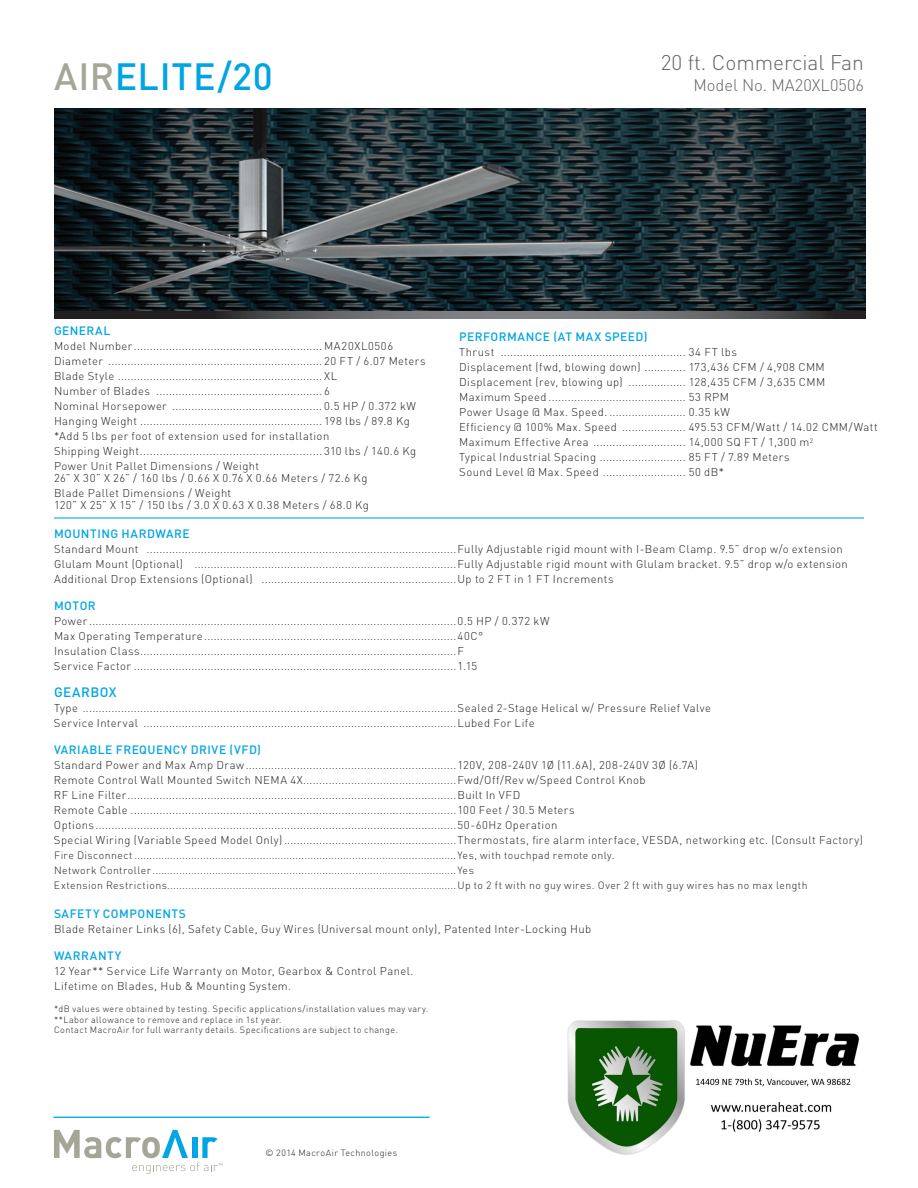
<style>
.page{position:relative;width:918px;height:1188px;background:#fff}
.page>*{position:absolute;margin:0;border:0;box-sizing:border-box;transform-origin:0 0}
.t1{font:500 37.5px "DIN";letter-spacing:.02em;color:#00a5e3}
.t2{font:300 21px "DIN";color:#636366}
.t3{font:300 16.5px "DIN";color:#636366}
.t4{font:500 13.5px "DIN";letter-spacing:.035em;color:#00a5e3}
.t5{font:500 12px "DIN";letter-spacing:.04em;color:#00a5e3}
.t6{font:300 11.25px/15px "DIN";letter-spacing:.04em;color:#231f20}
.t7{font:300 10.5px/15px "DIN";letter-spacing:.04em;color:#231f20}
.t8{font:300 9px/10.8px "DIN";letter-spacing:.05em;color:#231f20}
.s1{color:#a6a698}
.s2{font-size:10.5px}
</style>
<div class="page">
<hr style="left:53px;top:1117px;width:377px;height:1px;background:#00aeef">
<svg style="left:54px;top:1130px;width:168px;height:44px"></svg>
<svg style="left:54px;top:310px;width:811px;height:8px;background:#4d4f51"></svg>
<img style="left:54px;top:109px;width:811px;height:201px">
<hr style="left:54px;top:517px;width:810px;height:2px;background:#00aeef">
<img style="left:568px;top:1020px;width:291px;height:135px">
<h1 class="t1" style="left:54px;top:53px;width:220px"><span class="s1">AIR</span>ELITE/20</h1>
<h2 class="t2" style="left:661px;top:49px;width:205px">20 ft. Commercial Fan</h2>
<h3 class="t3" style="left:693px;top:75px;width:172px">Model No. MA20XL0506</h3>
<p class="t5" style="left:54px;top:323px;width:58px">GENERAL</p>
<p class="t6" style="left:54px;top:339px;width:373px">Model Number........................................................... MA20XL0506<br>Diameter ................................................................... 20 FT / 6.07 Meters Blade Style ................................................................ XL<br>Number of Blades .................................................... 6<br>Nominal Horsepower ............................................... 0.5 HP / 0.372 kW Hanging Weight ......................................................... 198 lbs / 89.8 Kg *Add 5 lbs per foot of extension used for installation<br>Shipping Weight....................................................... 310 lbs / 140.6 Kg Power Unit Pallet Dimensions / Weight</p>
<p class="t6" style="left:54px;top:471px;width:315px">26” X 30” X 26” / 160 lbs / 0.66 X 0.76 X 0.66 Meters / 72.6 Kg<br>Blade Pallet Dimensions / Weight</p>
<p class="t6" style="left:54px;top:498px;width:317px">120” X 25” X 15” / 150 lbs / 3.0 X 0.63 X 0.38 Meters / 68.0 Kg</p>
<p class="t5" style="left:459px;top:329px;width:190px">PERFORMANCE (AT MAX SPEED)</p>
<p class="t6" style="left:459px;top:345px;width:420px">Thrust .......................................................... 34 FT lbs<br>Displacement (fwd, blowing down) ............. 173,436 CFM / 4,908 CMM Displacement (rev, blowing up) .................. 128,435 CFM / 3,635 CMM Maximum Speed ........................................... 53 RPM<br>Power Usage @ Max. Speed. ........................ 0.35 kW<br>Efficiency @ 100% Max. Speed .................... 495.53 CFM/Watt / 14.02 CMM/Watt Maximum Effective Area ............................. 14,000 SQ FT / 1,300 m<sup>2<br></sup>Typical Industrial Spacing ........................... 85 FT / 7.89 Meters<br>Sound Level @ Max. Speed .......................... 50 dB*</p>
<p class="t5" style="left:54px;top:526px;width:137px">MOUNTING HARDWARE</p>
<p class="t6" style="left:54px;top:542px;width:795px">Standard Mount .................................................................................................Fully Adjustable rigid mount with I-Beam Clamp. 9.5” drop w/o extension<br>Glulam Mount (Optional) ..................................................................................Fully Adjustable rigid mount with Glulam bracket. 9.5” drop w/o extension<br>Additional Drop Extensions (Optional) .............................................................Up to 2 FT in 1 FT Increments</p>
<p class="t5" style="left:54px;top:598px;width:43px">MOTOR</p>
<p class="t6" style="left:54px;top:614px;width:497px">Power ...................................................................................................................0.5 HP / 0.372 kW Max Operating Temperature...............................................................................40C°<br>Insulation Class...................................................................................................F<br>Service Factor .....................................................................................................1.15</p>
<p class="t4" style="left:54px;top:684px;width:64px">GEARBOX</p>
<p class="t6" style="left:54px;top:701px;width:659px">Type .....................................................................................................................Sealed 2-Stage Helical w/ Pressure Relief Valve<br>Service Interval ..................................................................................................Lubed For Life</p>
<p class="t5" style="left:54px;top:742px;width:209px">VARIABLE FREQUENCY DRIVE (VFD)</p>
<p class="t6" style="left:54px;top:758px;width:811px">Standard Power and Max Amp Draw..................................................................120V, 208-240V 1Ø (11.6A), 208-240V 3Ø (6.7A)<br>Remote Control Wall Mounted Switch NEMA 4X................................................Fwd/Off/Rev w/Speed Control Knob<br>RF Line Filter.......................................................................................................Built In VFD<br>Remote Cable ......................................................................................................100 Feet / 30.5 Meters Options.................................................................................................................50-60Hz Operation<br>Special Wiring (Variable Speed Model Only)......................................................Thermostats, fire alarm interface, VESDA, networking etc. (Consult Factory)</p>
<p class="t7" style="left:54px;top:848px;width:755px">Fire Disconnect ............................................................................................................Yes, with touchpad remote only.<br>Network Controller ......................................................................................................Yes<br>Extension Restrictions.................................................................................................Up to 2 ft with no guy wires. Over 2 ft with guy wires has no max length</p>
<p class="t5" style="left:54px;top:906px;width:134px">SAFETY COMPONENTS</p>
<p class="t6" style="left:54px;top:922px;width:539px">Blade Retainer Links (6), Safety Cable, Guy Wires (Universal mount only), Patented Inter-Locking Hub</p>
<p class="t5" style="left:54px;top:948px;width:69px">WARRANTY</p>
<p class="t6" style="left:54px;top:964px;width:361px">12 Year** Service Life Warranty on Motor, Gearbox &amp; Control Panel.<br>Lifetime on Blades, Hub &amp; Mounting System<span class="s2">.</span></p>
<p class="t8" style="left:54px;top:1003px;width:376px">*dB values were obtained by testing. Specific applications/installation values may vary. **Labor allowance to remove and replace in 1st year.<br>Contact MacroAir for full warranty details. Specifications are subject to change.</p>
<p class="t8" style="left:266px;top:1147px;width:133px">© 2014 MacroAir Technologies</p>
</div>
